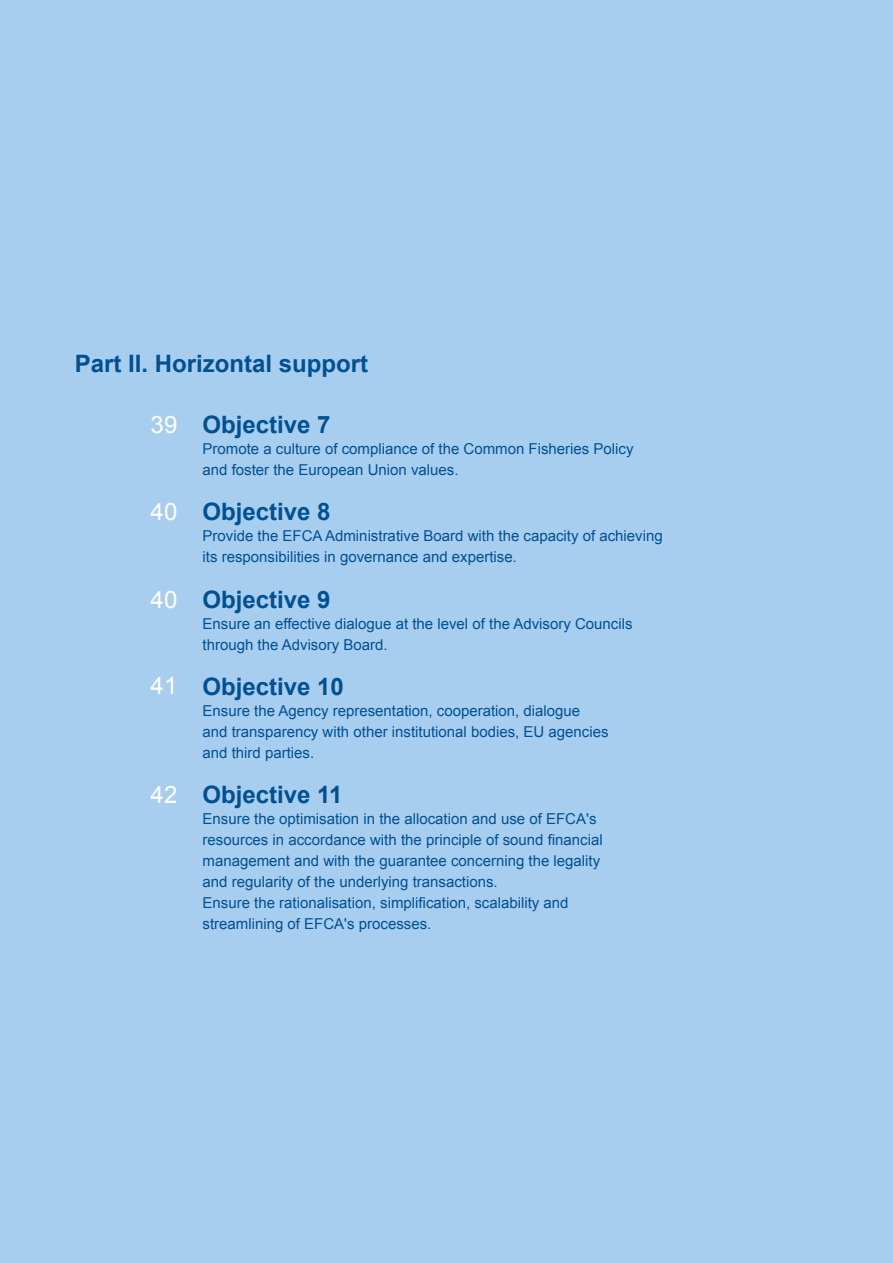
<style>
.page{position:relative;width:893px;height:1263px;background:#a7ceef}
.page>*{position:absolute;margin:0;border:0;box-sizing:border-box;transform-origin:0 0}
.t1{font:700 24px "Arial";color:#005092}
.t2{font:24px "Arial";color:#fff}
.t3{font:15px/21px "Arial";color:#005092}
.s1{font-size:14.25px}
</style>
<div class="page">
<h1 class="t1" style="left:75px;top:347px;width:295px">Part II. Horizontal support</h1>
<h1 class="t2" style="left:151px;top:408px;width:28px">39</h1>
<h1 class="t2" style="left:151px;top:496px;width:28px">40</h1>
<h1 class="t2" style="left:151px;top:583px;width:28px">40</h1>
<h1 class="t2" style="left:151px;top:670px;width:28px">41</h1>
<h1 class="t2" style="left:151px;top:779px;width:28px">42</h1>
<h1 class="t1" style="left:203px;top:408px;width:130px">Objective 7</h1>
<p class="t3" style="left:203px;top:438px;width:432px">Promote a culture of compliance of the Common Fisheries Policy and foster the European Union values.</p>
<h1 class="t1" style="left:203px;top:496px;width:130px">Objective 8</h1>
<p class="t3" style="left:203px;top:525px;width:462px">Provide the EFCA Administrative Board with the capacity of achieving its responsibilities in governance and expertise<span class="s1">.</span></p>
<h1 class="t1" style="left:203px;top:583px;width:130px">Objective 9</h1>
<p class="t3" style="left:203px;top:613px;width:431px">Ensure an effective dialogue at the level of the Advisory Councils through the Advisory Board.</p>
<h1 class="t1" style="left:203px;top:671px;width:143px">Objective 10</h1>
<p class="t3" style="left:203px;top:700px;width:408px">Ensure the Agency representation, cooperation, dialogue and transparency with other institutional bodies, EU agencies and third parties.</p>
<h1 class="t1" style="left:203px;top:779px;width:142px">Objective 11</h1>
<p class="t3" style="left:203px;top:809px;width:402px">Ensure the optimisation in the allocation and use of EFCA's resources in accordance with the principle of sound financial management and with the guarantee concerning the legality and regularity of the underlying transactions.<br>Ensure the rationalisation, simplification, scalability and streamlining of EFCA's processes.</p>
</div>
